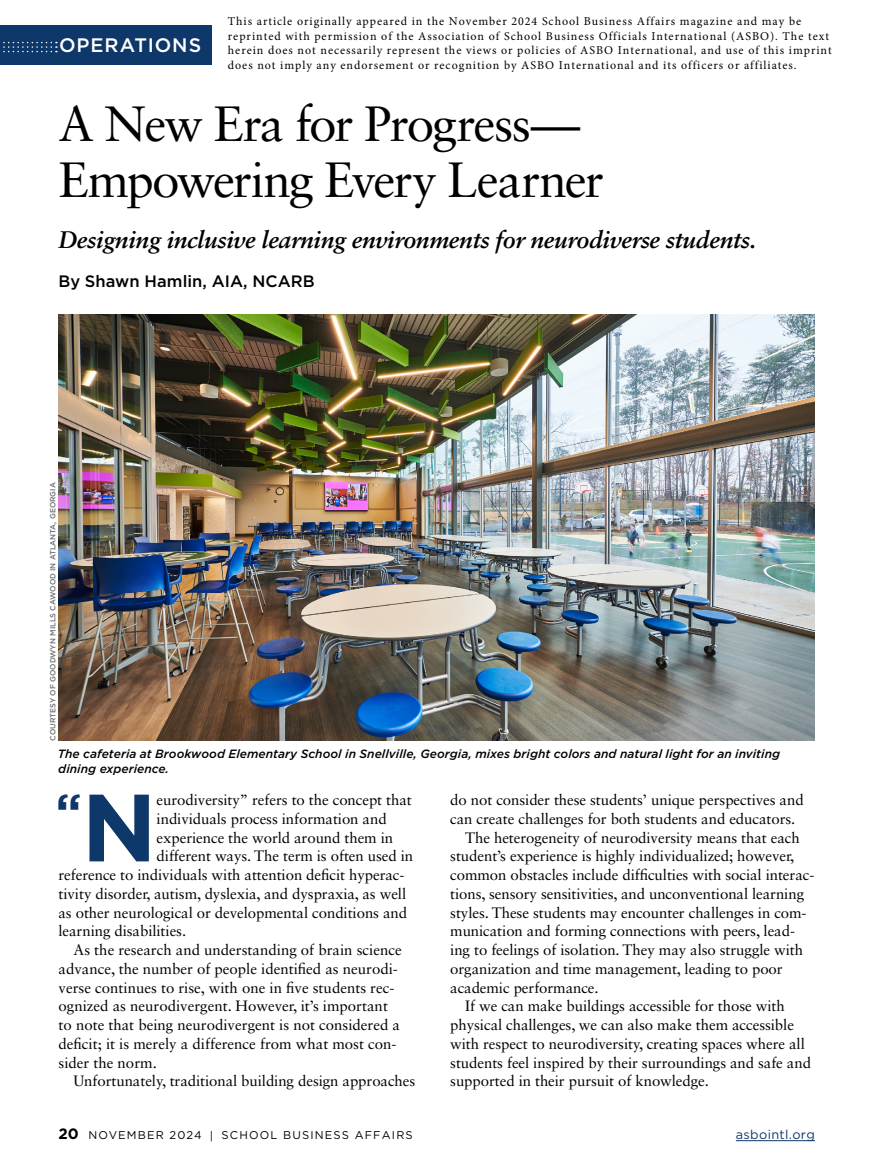
<style>
.page{position:relative;width:878px;height:1175px;background:#fff}
.page>*{position:absolute;margin:0;border:0;box-sizing:border-box;transform-origin:0 0}
._2_T1_Feature{font:49.5px/55.5px "Sabon LT Std";letter-spacing:-.035em;color:#000}
.P1_feature{font:700 47.7px "Gotham";color:#0e376a}
._3_Blurb__opener{font:italic 700 24px "Sabon LT Std";letter-spacing:-.015em;color:#000}
.t1{font:500 19.5px "Gotham";letter-spacing:.05em;color:#fff}
._4_A-Feature{font:500 16.5px "Gotham";letter-spacing:.005em;color:#000}
.P_feature{font:15px/18.8px "Sabon LT Std";letter-spacing:-.005em;color:#000}
.P1_feature-2{font:15px "Sabon LT Std";letter-spacing:-.005em;color:#000}
.t2{font:12.75px "Gotham";letter-spacing:.03em;color:#0e376a}
.t3{font:12px/14.4px "Minion Pro";letter-spacing:.08em;color:#000}
.FIG_caption_to_use_2019{font:italic 500 12px/15px "Gotham";letter-spacing:.005em;color:#000}
.t4{font:11.25px "Gotham";letter-spacing:.105em;color:#000}
.Photo_credit{font:500 7.5px "Gotham";letter-spacing:.005em;color:#6d6e71}
.s1{font-size:95.4px}
.s2{font-weight:700;font-size:15px}
</style>
<div class="page">
<hr style="left:735px;top:1140px;width:80px;height:1px;background:#0e376a">
<div style="left:0;top:26px;width:212px;height:38px;background:#0e376a"></div>
<svg style="left:3px;top:42px;width:54px;height:10px"></svg>
<img style="left:58px;top:315px;width:756px;height:425px">
<h3 class="t1" style="left:59px;top:33px;width:144px">OPERATIONS</h3>
<p class="t3" style="left:228px;top:14px;width:605px">This article originally appeared in the November 2024 School Business Affairs magazine and may be reprinted with permission of the Association of School Business Officials International (ASBO). The text herein does not necessarily represent the views or policies of ASBO International, and use of this imprint does not imply any endorsement or recognition by ASBO International and its officers or affiliates.</p>
<p class="_2_T1_Feature" style="left:58px;top:96px;width:547px">A New Era for Progress—<br>Empowering Every Learner</p>
<p class="_3_Blurb__opener" style="left:58px;top:225px;width:699px">Designing inclusive learning environments for neurodiverse students.</p>
<p class="_4_A-Feature" style="left:58px;top:270px;width:258px">By Shawn Hamlin, AIA, NCARB</p>
<p class="Photo_credit" style="left:48px;top:740px;width:260px;rotate:-90deg">COURTESY OF GOODWYN MILLS CAWOOD IN ATLANTA, GEORGIA</p>
<p class="FIG_caption_to_use_2019" style="left:58px;top:745px;width:723px">The cafeteria at Brookwood Elementary School in Snellville, Georgia, mixes bright colors and natural light for an inviting dining experience.</p>
<p class="P1_feature" style="left:56px;top:780px;width:102px">“<span class="s1">N</span></p>
<p class="P1_feature-2" style="left:157px;top:791px;width:257px">eurodiversity” refers to the concept that</p>
<p class="P1_feature-2" style="left:157px;top:809px;width:231px">individuals process information and</p>
<p class="P1_feature-2" style="left:157px;top:828px;width:238px">experience the world around them in</p>
<p class="P1_feature-2" style="left:157px;top:847px;width:258px">different ways. The term is often used in</p>
<p class="P1_feature-2" style="left:59px;top:866px;width:347px">reference to individuals with attention deficit hyperac-</p>
<p class="P1_feature-2" style="left:59px;top:884px;width:349px">tivity disorder, autism, dyslexia, and dyspraxia, as well</p>
<p class="P1_feature-2" style="left:59px;top:903px;width:350px">as other neurological or developmental conditions and</p>
<p class="P1_feature-2" style="left:59px;top:922px;width:129px">learning disabilities.</p>
<p class="P_feature" style="left:59px;top:940px;width:345px;text-indent:15px">As the research and understanding of brain science advance, the number of people identified as neurodi&shy;verse continues to rise, with one in five students rec&shy;ognized as neurodivergent. However, it’s important to note that being neurodivergent is not considered a deficit; it is merely a difference from what most con&shy;sider the norm.</p>
<p class="P_feature" style="left:74px;top:1071px;width:343px">Unfortunately, traditional building design approaches</p>
<p class="P_feature" style="left:450px;top:790px;width:355px">do not consider these students’ unique perspectives and can create challenges for both students and educators.</p>
<p class="P_feature" style="left:450px;top:828px;width:365px;text-indent:15px">The heterogeneity of neurodiversity means that each student’s experience is highly individualized; however, common obstacles include difficulties with social interac&shy;tions, sensory sensitivities, and unconventional learning styles. These students may encounter challenges in com&shy;munication and forming connections with peers, lead&shy;ing to feelings of isolation. They may also struggle with organization and time management, leading to poor academic performance.</p>
<p class="P_feature" style="left:450px;top:996px;width:362px;text-indent:15px">If we can make buildings accessible for those with physical challenges, we can also make them accessible with respect to neurodiversity, creating spaces where all students feel inspired by their surroundings and safe and supported in their pursuit of knowledge.</p>
<p class="t4" style="left:58px;top:1127px;width:356px"><span class="s2">20</span> NOVEMBER 2024 | SCHOOL BUSINESS AFFAIRS</p>
<p class="t2" style="left:735px;top:1126px;width:81px">asbointl.org</p>
</div>
